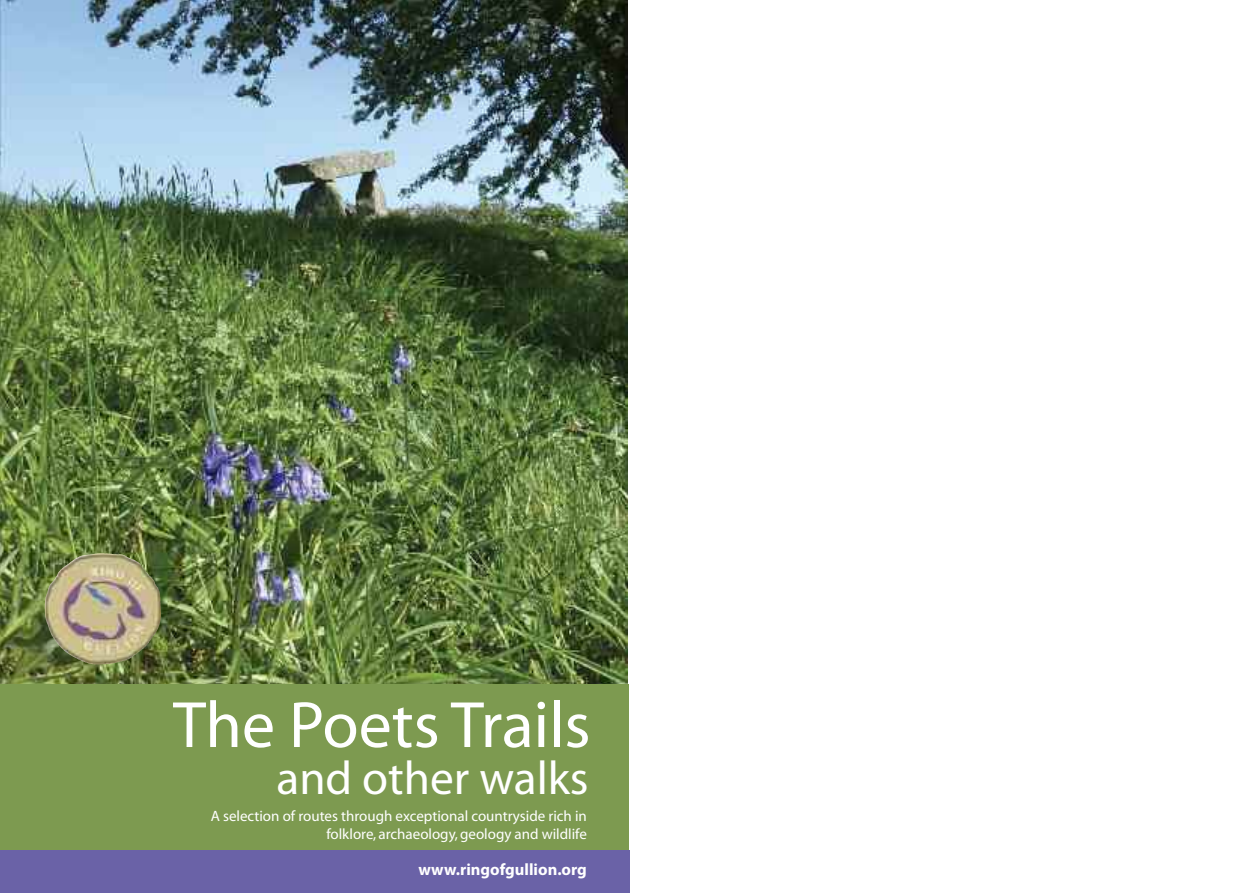
<style>
.page{position:relative;width:1259px;height:893px;background:#fff}
.page>*{position:absolute;margin:0;border:0;box-sizing:border-box;transform-origin:0 0}
.t1{font:66px "Myriad";color:#fff}
.t2{font:47.4px "Myriad";color:#fff}
.t3{font:700 16.5px "Myriad Pro";color:#fff}
.t4{font:15px/18px "Myriad";color:#fff;text-align:right}
</style>
<div class="page">
<img style="left:0;top:0;width:627px;height:684px">
<div style="left:0;top:684px;width:628px;height:209px;background:#7d9a50"></div>
<div style="left:0;top:850px;width:629px;height:43px;background:#6a62a7"></div>
<img style="left:125px;top:556px;width:27px;height:22px">
<h1 class="t1" style="left:173px;top:700px;width:419px">The Poets Trails</h1>
<h2 class="t2" style="left:277px;top:760px;width:313px">and other walks</h2>
<p class="t4" style="left:211px;top:808px;width:378px">A selection of routes through exceptional countryside rich in folklore, archaeology, geology and wildlife</p>
<p class="t3" style="left:418px;top:863px;width:170px">www.ringofgullion.org</p>
</div>
